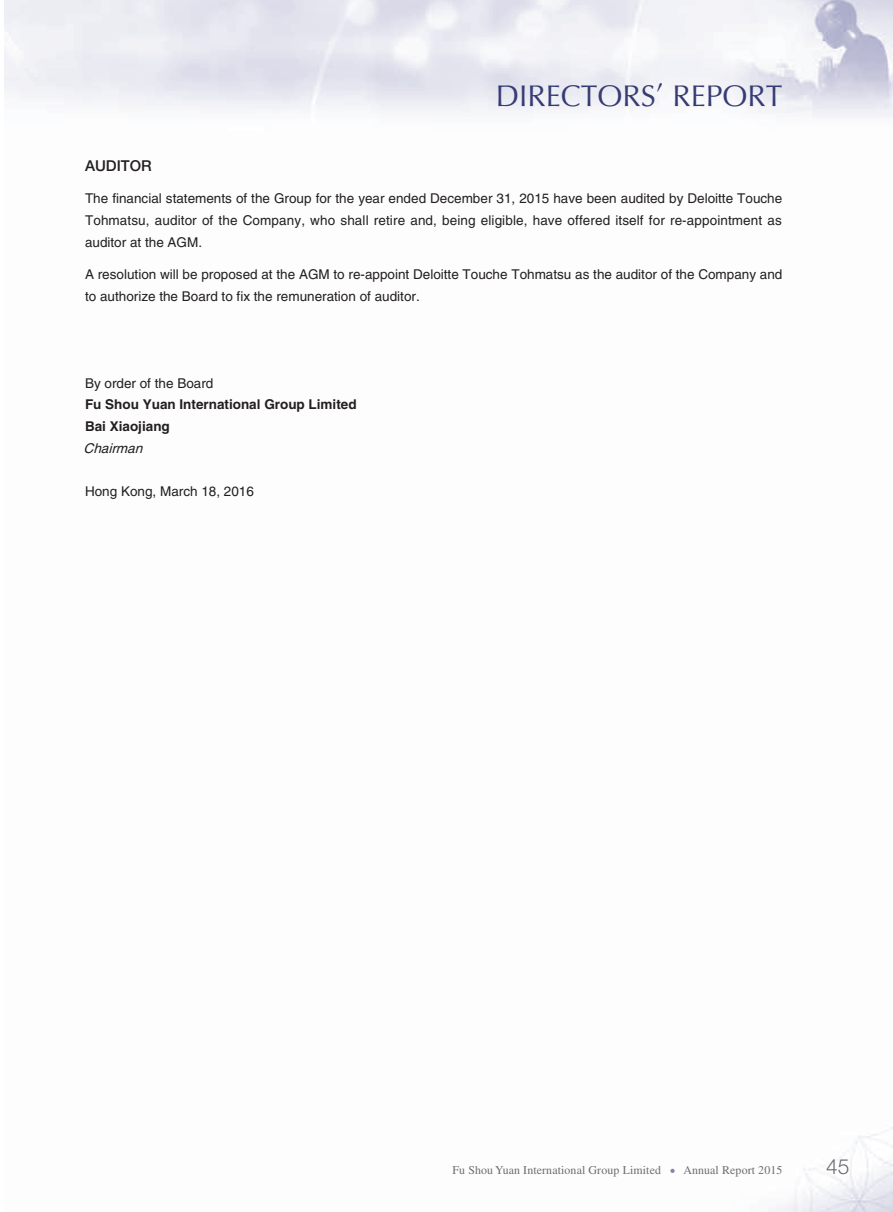
<style>
.page{position:relative;width:893px;height:1212px;background:#fff}
.page>*{position:absolute;margin:0;border:0;box-sizing:border-box;transform-origin:0 0}
.t1{font:30px "Optima LT Std";color:#363b74}
.t2{font:300 21px "Helvetica Neue LT Std";color:#6c6d70}
._3__標題{font:500 15px "Helvetica Neue LT Std";color:#231f20}
._1__內文{font:13.5px/21.8px "Helvetica LT Std";color:#231f20;text-align:justify}
._1__內文-2{font:700 13.5px "Helvetica LT Std";color:#231f20}
._1__內文-3{font:italic 13.5px "Helvetica LT Std";color:#231f20}
.t3{font:11.85px "Times LT Std";letter-spacing:.01em;color:#6c6d70}
</style>
<div class="page">
<img style="left:4px;top:0;width:889px;height:1212px">
<svg style="left:670px;top:1169px;width:5px;height:4px"></svg>
<h1 class="t1" style="left:496px;top:78px;width:288px">DIRECTORS’ REPORT</h1>
<p class="_3__標題" style="left:85px;top:156px;width:68px">AUDITOR</p>
<p class="_1__內文" style="left:85px;top:187px;width:699px">The financial statements of the Group for the year ended December 31, 2015 have been audited by Deloitte Touche Tohmatsu, auditor of the Company, who shall retire and, being eligible, have offered itself for re-appointment as auditor at the AGM.</p>
<p class="_1__內文" style="left:85px;top:263px;width:699px">A resolution will be proposed at the AGM to re-appoint Deloitte Touche Tohmatsu as the auditor of the Company and to authorize the Board to fix the remuneration of auditor.</p>
<p class="_1__內文" style="left:85px;top:372px;width:130px">By order of the Board</p>
<p class="_1__內文-2" style="left:85px;top:396px;width:273px">Fu Shou Yuan International Group Limited</p>
<p class="_1__內文-2" style="left:85px;top:418px;width:86px">Bai Xiaojiang</p>
<p class="_1__內文-3" style="left:84px;top:440px;width:64px">Chairman</p>
<p class="_1__內文" style="left:85px;top:481px;width:170px">Hong Kong, March 18, 2016</p>
<p class="t3" style="left:452px;top:1163px;width:210px">Fu Shou Yuan International Group Limited</p>
<p class="t3" style="left:683px;top:1163px;width:101px">Annual Report 2015</p>
<h2 class="t2" style="left:826px;top:1154px;width:25px">45</h2>
</div>
